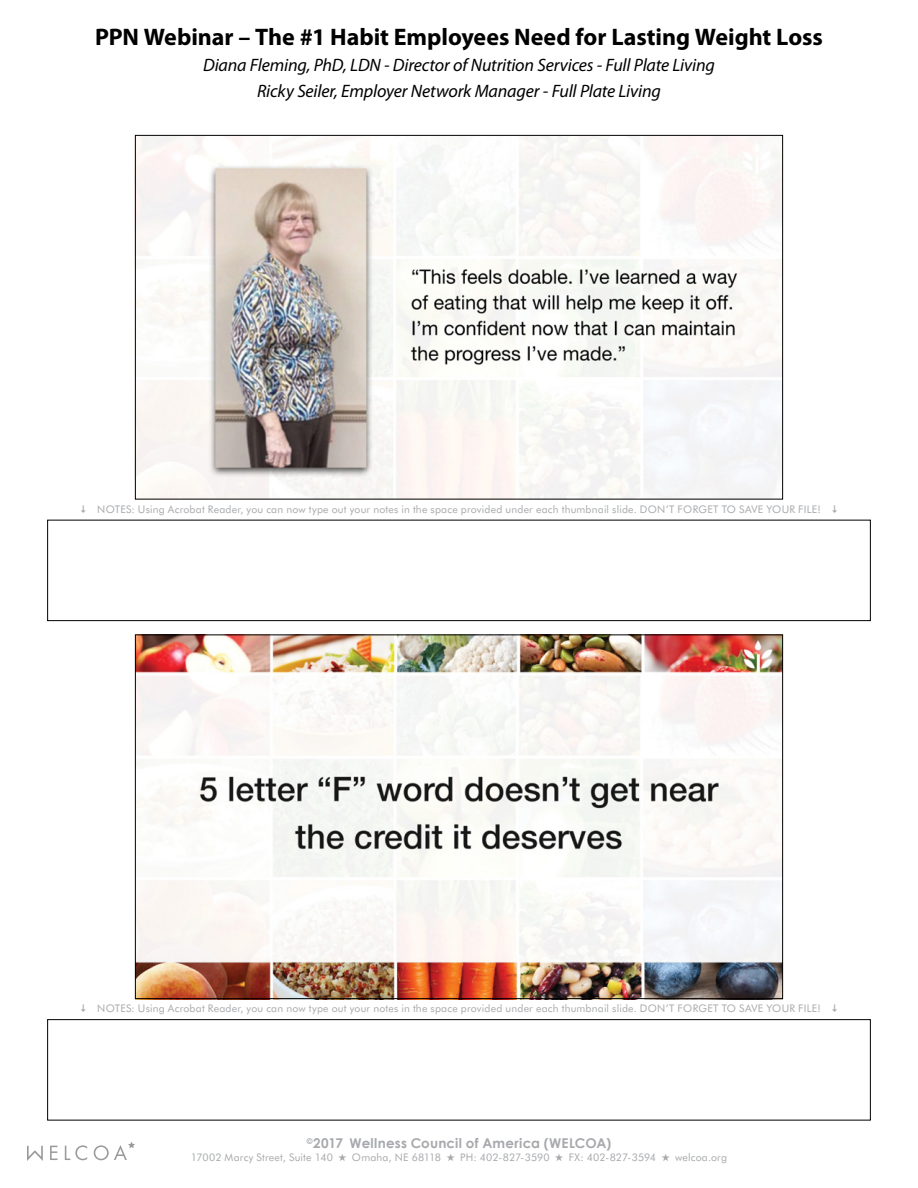
<style>
.page{position:relative;width:918px;height:1188px;background:#fff}
.page>*{position:absolute;margin:0;border:0;box-sizing:border-box;transform-origin:0 0}
.t1{font:700 24px "Myriad Pro";letter-spacing:-.005em;color:#000}
.t2{font:italic 18px/25.2px "Myriad Pro";letter-spacing:-.01em;color:#000;text-align:center}
.t3{font:700 13.5px "Century Gothic";letter-spacing:.015em;color:#a7a9ac}
.t4{font:10.5px "Futura BT";letter-spacing:.02em;color:#a7a9ac}
</style>
<div class="page">
<svg style="left:50px;top:1146px;width:8px;height:14px"></svg>
<svg style="left:65px;top:1145px;width:22px;height:15px"></svg>
<svg style="left:94px;top:1142px;width:41px;height:18px"></svg>
<svg style="left:27px;top:1146px;width:16px;height:15px"></svg>
<img style="left:137px;top:636px;width:644px;height:361px">
<img style="left:137px;top:137px;width:644px;height:361px">
<div style="left:47px;top:520px;width:824px;height:101px;border:1px solid #000"></div>
<div style="left:47px;top:1019px;width:824px;height:101px;border:1px solid #000"></div>
<h1 class="t1" style="left:95px;top:23px;width:729px">PPN Webinar – The #1 Habit Employees Need for Lasting Weight Loss</h1>
<h2 class="t2" style="left:203px;top:53px;width:513px">Diana Fleming, PhD, LDN - Director of Nutrition Services - Full Plate Living<br>Ricky Seiler, Employer Network Manager - Full Plate Living</h2>
<p class="t4" style="left:97px;top:503px;width:725px">NOTES: Using Acrobat Reader, you can now type out your notes in the space provided under each thumbnail slide. DON’T FORGET TO SAVE YOUR FILE!</p>
<p class="t4" style="left:97px;top:1002px;width:725px">NOTES: Using Acrobat Reader, you can now type out your notes in the space provided under each thumbnail slide. DON’T FORGET TO SAVE YOUR FILE!</p>
<p class="t3" style="left:307px;top:1135px;width:306px"><sup>©</sup>2017 Wellness Council of America (WELCOA)</p>
<p class="t4" style="left:191px;top:1151px;width:538px">17002 Marcy Street, Suite 140 ★ Omaha, NE 68118 ★ PH: 402-827-3590 ★ FX: 402-827-3594 ★ welcoa.org</p>
</div>
